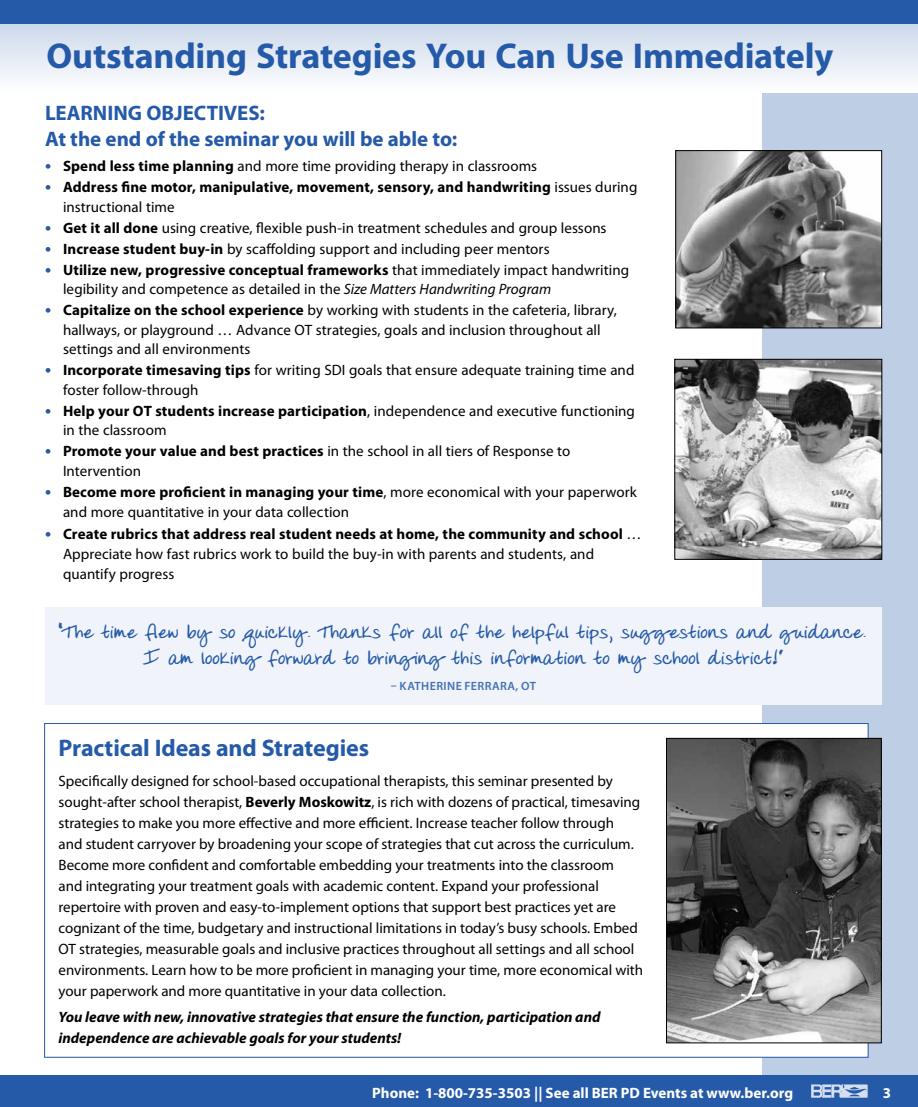
<style>
.page{position:relative;width:918px;height:1107px;background:#fff}
.page>*{position:absolute;margin:0;border:0;box-sizing:border-box;transform-origin:0 0}
.t1{font:700 36px "Myriad Pro";letter-spacing:-.005em;color:#255aa8}
.t2{font:700 24px "Myriad Pro";letter-spacing:-.005em;color:#255aa8}
.t3{font:700 21px/25.2px "Donnys Hand";letter-spacing:.005em;color:#255aa8;text-align:center}
.t4{font:700 21px/25.2px "Myriad Pro";letter-spacing:-.005em;color:#255aa8}
.t5{font:15px/21px "Myriad Pro";color:#000}
.t6{font:italic 700 15px/21px "Myriad Pro";color:#000}
.t7{font:700 15px/19.5px "Myriad Pro";letter-spacing:.01em;color:#000}
.t8{font:700 15px "Myriad Pro";color:#fff}
.t9{font:600 12px "Myriad Pro";letter-spacing:.035em;color:#4471b4}
.s1{font-weight:700;font-size:18px;color:#255aa8}
.s2{font-weight:700}
.s3{font-size:18px;color:#255aa8}
.s4{font-weight:400}
.s5{font-style:italic}
</style>
<div class="page">
<div style="left:763px;top:0;width:155px;height:1107px;background:#becee5"></div>
<div style="left:0;top:1076px;width:918px;height:31px;background:#255aa8"></div>
<svg style="left:811px;top:1084px;width:57px;height:14px"></svg>
<svg style="left:0;top:24px;width:918px;height:68px"></svg>
<div style="left:0;top:0;width:918px;height:24px;background:#255aa8"></div>
<div style="left:45px;top:607px;width:837px;height:97px;background:#f0f3f9"></div>
<div style="left:45px;top:724px;width:823px;height:333px;background:#fff"></div>
<img style="left:677px;top:152px;width:203px;height:174px">
<div style="left:675px;top:150px;width:207px;height:178px;border:1px solid #000"></div>
<img style="left:677px;top:361px;width:203px;height:197px">
<div style="left:675px;top:359px;width:207px;height:201px;border:1px solid #000"></div>
<img style="left:668px;top:740px;width:212px;height:301px">
<div style="left:666px;top:738px;width:216px;height:305px;border:1px solid #000"></div>
<h1 class="t1" style="left:46px;top:32px;width:788px">Outstanding Strategies You Can Use Immediately</h1>
<h3 class="t4" style="left:45px;top:100px;width:414px">LEARNING OBJECTIVES:<br>At the end of the seminar you will be able to:</h3>
<p class="t5" style="left:45px;top:155px;width:494px"><span class="s1">•</span> <span class="s2">Spend less time planning</span> and more time providing therapy in classrooms</p>
<p class="t7" style="left:63px;top:177px;width:576px;text-indent:-18px"><span class="s3">•</span> Address fine motor, manipulative, movement, sensory, and handwriting <span class="s4">issues during instructional time</span></p>
<p class="t5" style="left:45px;top:217px;width:563px"><span class="s1">•</span> <span class="s2">Get it all done</span> using creative, flexible push-in treatment schedules and group lessons</p>
<p class="t5" style="left:45px;top:238px;width:506px"><span class="s1">•</span> <span class="s2">Increase student buy-in</span> by scaffolding support and including peer mentors</p>
<p class="t5" style="left:63px;top:260px;width:568px;line-height:19.5px;text-indent:-18px"><span class="s1">•</span> <span class="s2">Utilize new, progressive conceptual frameworks</span> that immediately impact handwriting legibility and competence as detailed in the <span class="s5">Size Matters Handwriting Program</span></p>
<p class="t5" style="left:63px;top:300px;width:555px;line-height:19.5px;text-indent:-18px"><span class="s1">•</span> <span class="s2">Capitalize on the school experience</span> by working with students in the cafeteria, library, hallways, or playground … Advance OT strategies, goals and inclusion throughout all settings and all environments</p>
<p class="t5" style="left:63px;top:360px;width:573px;line-height:19.5px;text-indent:-18px"><span class="s1">•</span> <span class="s2">Incorporate timesaving tips</span> for writing SDI goals that ensure adequate training time and foster follow-through</p>
<p class="t5" style="left:63px;top:401px;width:574px;line-height:19.5px;text-indent:-18px"><span class="s1">•</span> <span class="s2">Help your OT students increase participation</span>, independence and executive functioning in the classroom</p>
<p class="t5" style="left:63px;top:441px;width:509px;line-height:19.5px;text-indent:-18px"><span class="s1">•</span> <span class="s2">Promote your value and best practices</span> in the school in all tiers of Response to<br>Intervention</p>
<p class="t5" style="left:63px;top:481px;width:575px;line-height:20.2px;text-indent:-18px"><span class="s1">•</span> <span class="s2">Become more proficient in managing your time</span>, more economical with your paperwork and more quantitative in your data collection</p>
<p class="t5" style="left:63px;top:523px;width:580px;line-height:20.2px;text-indent:-18px"><span class="s1">•</span> <span class="s2">Create rubrics that address real student needs at home, the community and school</span> …<br>Appreciate how fast rubrics work to build the buy-in with parents and students, and quantify progress</p>
<h3 class="t3" style="left:60px;top:621px;width:808px">“The time flew by so quickly. Thanks for all of the helpful tips, suggestions and guidance.<br>I am looking forward to bringing this information to my school district!”</h3>
<p class="t9" style="left:391px;top:678px;width:147px">– KATHERINE FERRARA, OT</p>
<h2 class="t2" style="left:58px;top:732px;width:312px">Practical Ideas and Strategies</h2>
<p class="t5" style="left:58px;top:770px;width:586px">Specifically designed for school‑based occupational therapists, this seminar presented by sought-after school therapist, <span class="s2">Beverly Moskowitz</span>, is rich with dozens of practical, timesaving strategies to make you more effective and more efficient. Increase teacher follow through<br>and student carryover by broadening your scope of strategies that cut across the curriculum.<br>Become more confident and comfortable embedding your treatments into the classroom<br>and integrating your treatment goals with academic content. Expand your professional repertoire with proven and easy-to-implement options that support best practices yet are cognizant of the time, budgetary and instructional limitations in today’s busy schools. Embed OT strategies, measurable goals and inclusive practices throughout all settings and all school environments. Learn how to be more proficient in managing your time, more economical with your paperwork and more quantitative in your data collection.</p>
<p class="t6" style="left:58px;top:1006px;width:544px">You leave with new, innovative strategies that ensure the function, participation and independence are achievable goals for your students!</p>
<p class="t8" style="left:372px;top:1083px;width:422px">Phone: 1-800-735-3503 || See all BER PD Events at www.ber.org</p>
<p class="t8" style="left:883px;top:1083px;width:10px">3</p>
</div>
